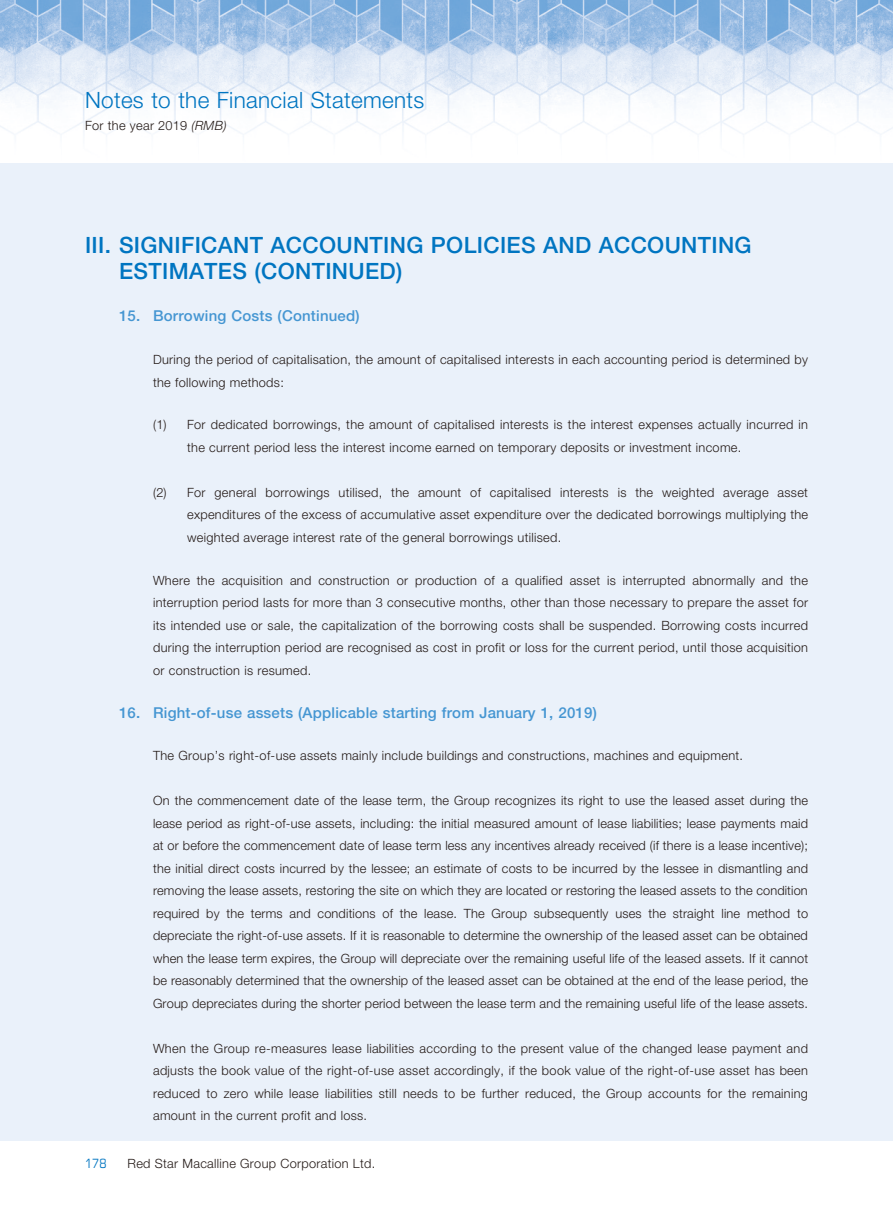
<style>
.page{position:relative;width:893px;height:1212px;background:#fff}
.page>*{position:absolute;margin:0;border:0;box-sizing:border-box;transform-origin:0 0}
.t1{font:500 22.5px/25.5px "Helvetica Neue";letter-spacing:.015em;color:#0075c1}
.t2{font:300 22.5px "Helvetica Neue";letter-spacing:.015em;color:#0075c1}
.t3{font:500 15px "Helvetica Neue";letter-spacing:.015em;color:#4596d2}
.t4{font:300 12.75px/22.5px "Helvetica Neue";letter-spacing:.025em;color:#231916;text-align:justify}
.t5{font:condensed 12.75px "Eurostile";color:#0075c1}
.s1{font-style:italic}
</style>
<div class="page">
<img style="left:0;top:0;width:892px;height:164px">
<div style="left:0;top:164px;width:892px;height:977px;background:#eaf1fa"></div>
<h1 class="t2" style="left:85px;top:86px;width:341px">Notes to the Financial Statements</h1>
<p class="t4" style="left:85px;top:114px;width:143px">For the year 2019 <span class="s1">(RMB)</span></p>
<h1 class="t1" style="left:119px;top:232px;width:634px;text-indent:-34px">III. SIGNIFICANT ACCOUNTING POLICIES AND ACCOUNTING<br>ESTIMATES (CONTINUED)</h1>
<p class="t3" style="left:119px;top:307px;width:242px">15. Borrowing Costs (Continued)</p>
<p class="t4" style="left:153px;top:348px;width:656px">During the period of capitalisation, the amount of capitalised interests in each accounting period is determined by the following methods:</p>
<p class="t4" style="left:187px;top:413px;width:622px;text-indent:-34px">(1) For dedicated borrowings, the amount of capitalised interests is the interest expenses actually incurred in the current period less the interest income earned on temporary deposits or investment income.</p>
<p class="t4" style="left:187px;top:481px;width:623px;text-indent:-34px">(2) For general borrowings utilised, the amount of capitalised interests is the weighted average asset expenditures of the excess of accumulative asset expenditure over the dedicated borrowings multiplying the weighted average interest rate of the general borrowings utilised.</p>
<p class="t4" style="left:153px;top:569px;width:656px">Where the acquisition and construction or production of a qualified asset is interrupted abnormally and the interruption period lasts for more than 3 consecutive months, other than those necessary to prepare the asset for its intended use or sale, the capitalization of the borrowing costs shall be suspended. Borrowing costs incurred during the interruption period are recognised as cost in profit or loss for the current period, until those acquisition or construction is resumed.</p>
<p class="t3" style="left:119px;top:703px;width:479px">16. Right-of-use assets (Applicable starting from January 1, 2019)</p>
<p class="t4" style="left:153px;top:744px;width:592px">The Group’s right-of-use assets mainly include buildings and constructions, machines and equipment.</p>
<p class="t4" style="left:153px;top:789px;width:657px">On the commencement date of the lease term, the Group recognizes its right to use the leased asset during the lease period as right-of-use assets, including: the initial measured amount of lease liabilities; lease payments maid at or before the commencement date of lease term less any incentives already received (if there is a lease incentive); the initial direct costs incurred by the lessee; an estimate of costs to be incurred by the lessee in dismantling and removing the lease assets, restoring the site on which they are located or restoring the leased assets to the condition required by the terms and conditions of the lease. The Group subsequently uses the straight line method to depreciate the right-of-use assets. If it is reasonable to determine the ownership of the leased asset can be obtained when the lease term expires, the Group will depreciate over the remaining useful life of the leased assets. If it cannot be reasonably determined that the ownership of the leased asset can be obtained at the end of the lease period, the Group depreciates during the shorter period between the lease term and the remaining useful life of the lease assets.</p>
<p class="t4" style="left:153px;top:1037px;width:656px">When the Group re-measures lease liabilities according to the present value of the changed lease payment and adjusts the book value of the right-of-use asset accordingly, if the book value of the right-of-use asset has been reduced to zero while lease liabilities still needs to be further reduced, the Group accounts for the remaining amount in the current profit and loss.</p>
<p class="t5" style="left:85px;top:1155px;width:23px">178</p>
<p class="t4" style="left:128px;top:1151px;width:249px">Red Star Macalline Group Corporation Ltd.</p>
</div>
